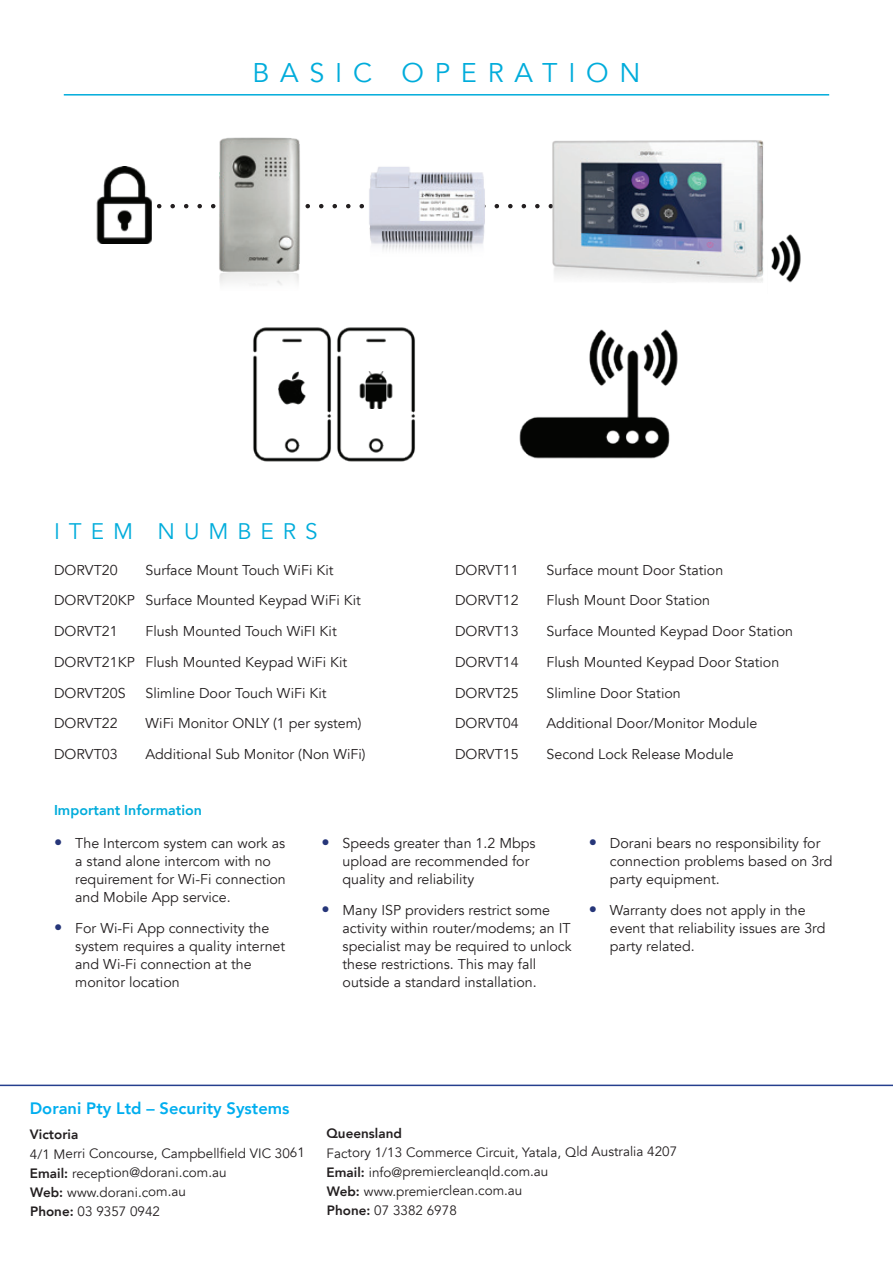
<style>
.page{position:relative;width:893px;height:1263px;background:#fff}
.page>*{position:absolute;margin:0;border:0;box-sizing:border-box;transform-origin:0 0}
.t1{font:27px "Avenir";letter-spacing:.4em;color:#00acdb}
.t2{font:22.5px "Avenir";letter-spacing:.4em;color:#00acdb}
.t3{font:800 16.5px "Avenir";color:#00aeef}
.t4{font:14.25px/18px "Avenir";color:#231f20}
.t5{font:800 14.25px "Avenir";color:#00acdb}
.t6{font:13.5px/19.2px "Avenir";letter-spacing:-.005em;color:#231f20}
.t7{font:800 13.5px "Avenir";letter-spacing:-.005em;color:#231f20}
.s1{font-size:16.5px;color:#263679}
.s2{font-weight:800}
</style>
<div class="page">
<img style="left:519px;top:329px;width:159px;height:130px">
<img style="left:253px;top:327px;width:78px;height:134px">
<img style="left:275px;top:372px;width:34px;height:33px">
<img style="left:337px;top:327px;width:78px;height:134px">
<img style="left:357px;top:372px;width:38px;height:37px">
<svg style="left:157px;top:204px;width:383px;height:4px"></svg>
<img style="left:548px;top:140px;width:216px;height:143px">
<img style="left:345px;top:167px;width:157px;height:83px">
<img style="left:771px;top:234px;width:30px;height:49px">
<img style="left:217px;top:137px;width:86px;height:148px">
<img style="left:96px;top:166px;width:56px;height:78px">
<hr style="left:64px;top:94px;width:765px;height:2px;background:#00acdb">
<hr style="left:0;top:1084px;width:893px;height:2px;background:#253f8e">
<h1 class="t1" style="left:252px;top:57px;width:390px">BASIC OPERATION</h1>
<h2 class="t2" style="left:54px;top:518px;width:265px">ITEM NUMBERS</h2>
<p class="t4" style="left:54px;top:561px;width:65px">DORVT20</p>
<p class="t4" style="left:54px;top:554px;width:308px;line-height:30.8px;text-indent:91px">Surface Mount Touch WiFi Kit<br>DORVT20KP Surface Mounted Keypad WiFi Kit<br>DORVT21</p>
<p class="t4" style="left:54px;top:616px;width:295px;line-height:30.8px;text-indent:91px">Flush Mounted Touch WiFI Kit<br>DORVT21KP Flush Mounted Keypad WiFi Kit<br>DORVT20S</p>
<p class="t4" style="left:145px;top:684px;width:183px">Slimline Door Touch WiFi Kit</p>
<p class="t4" style="left:54px;top:715px;width:65px">DORVT22</p>
<p class="t4" style="left:145px;top:715px;width:218px">WiFi Monitor ONLY (1 per system)</p>
<p class="t4" style="left:54px;top:745px;width:65px">DORVT03</p>
<p class="t4" style="left:145px;top:745px;width:222px">Additional Sub Monitor (Non WiFi)</p>
<p class="t4" style="left:455px;top:561px;width:65px">DORVT11</p>
<p class="t4" style="left:546px;top:561px;width:178px">Surface mount Door Station</p>
<p class="t4" style="left:455px;top:592px;width:65px">DORVT12</p>
<p class="t4" style="left:546px;top:592px;width:165px">Flush Mount Door Station</p>
<p class="t4" style="left:455px;top:622px;width:65px">DORVT13</p>
<p class="t4" style="left:546px;top:622px;width:248px">Surface Mounted Keypad Door Station</p>
<p class="t4" style="left:455px;top:653px;width:65px">DORVT14</p>
<p class="t4" style="left:546px;top:653px;width:234px">Flush Mounted Keypad Door Station</p>
<p class="t4" style="left:455px;top:684px;width:65px">DORVT25</p>
<p class="t4" style="left:546px;top:684px;width:136px">Slimline Door Station</p>
<p class="t4" style="left:455px;top:715px;width:65px">DORVT04</p>
<p class="t4" style="left:546px;top:715px;width:212px">Additional Door/Monitor Module</p>
<p class="t4" style="left:455px;top:745px;width:65px">DORVT15</p>
<p class="t4" style="left:546px;top:745px;width:189px">Second Lock Release Module</p>
<p class="t5" style="left:54px;top:799px;width:150px">Important Information</p>
<p class="t4" style="left:75px;top:835px;width:212px;text-indent:-21px"><span class="s1">•</span> The Intercom system can work as a stand alone intercom with no requirement for Wi-Fi connection and Mobile App service.</p>
<p class="t4" style="left:75px;top:919px;width:211px;text-indent:-21px"><span class="s1">•</span> For Wi-Fi App connectivity the system requires a quality internet and Wi-Fi connection at the monitor location</p>
<p class="t4" style="left:343px;top:835px;width:194px;text-indent:-21px"><span class="s1">•</span> Speeds greater than 1.2 Mbps upload are recommended for quality and reliability</p>
<p class="t4" style="left:343px;top:901px;width:231px;text-indent:-21px"><span class="s1">•</span> Many ISP providers restrict some activity within router/modems; an IT specialist may be required to unlock these restrictions. This may fall outside a standard installation.</p>
<p class="t4" style="left:610px;top:835px;width:224px;text-indent:-21px"><span class="s1">•</span> Dorani bears no responsibility for connection problems based on 3rd party equipment.</p>
<p class="t4" style="left:610px;top:901px;width:217px;text-indent:-21px"><span class="s1">•</span> Warranty does not apply in the event that reliability issues are 3rd party related.</p>
<p class="t3" style="left:30px;top:1095px;width:261px">Dorani Pty Ltd – Security Systems</p>
<p class="t7" style="left:30px;top:1124px;width:50px">Victoria</p>
<p class="t6" style="left:30px;top:1144px;width:277px">4/1 Merri Concourse, Campbellfield VIC 3061<br><span class="s2">Email:</span> reception@dorani.com.au<br><span class="s2">Web:</span> www.dorani.com.au<br><span class="s2">Phone:</span> 03 9357 0942</p>
<p class="t7" style="left:326px;top:1123px;width:77px">Queensland</p>
<p class="t6" style="left:327px;top:1143px;width:352px">Factory 1/13 Commerce Circuit, Yatala, Qld Australia 4207<br><span class="s2">Email:</span> info@premiercleanqld.com.au<br><span class="s2">Web:</span> www.premierclean.com.au<br><span class="s2">Phone:</span> 07 3382 6978</p>
</div>
